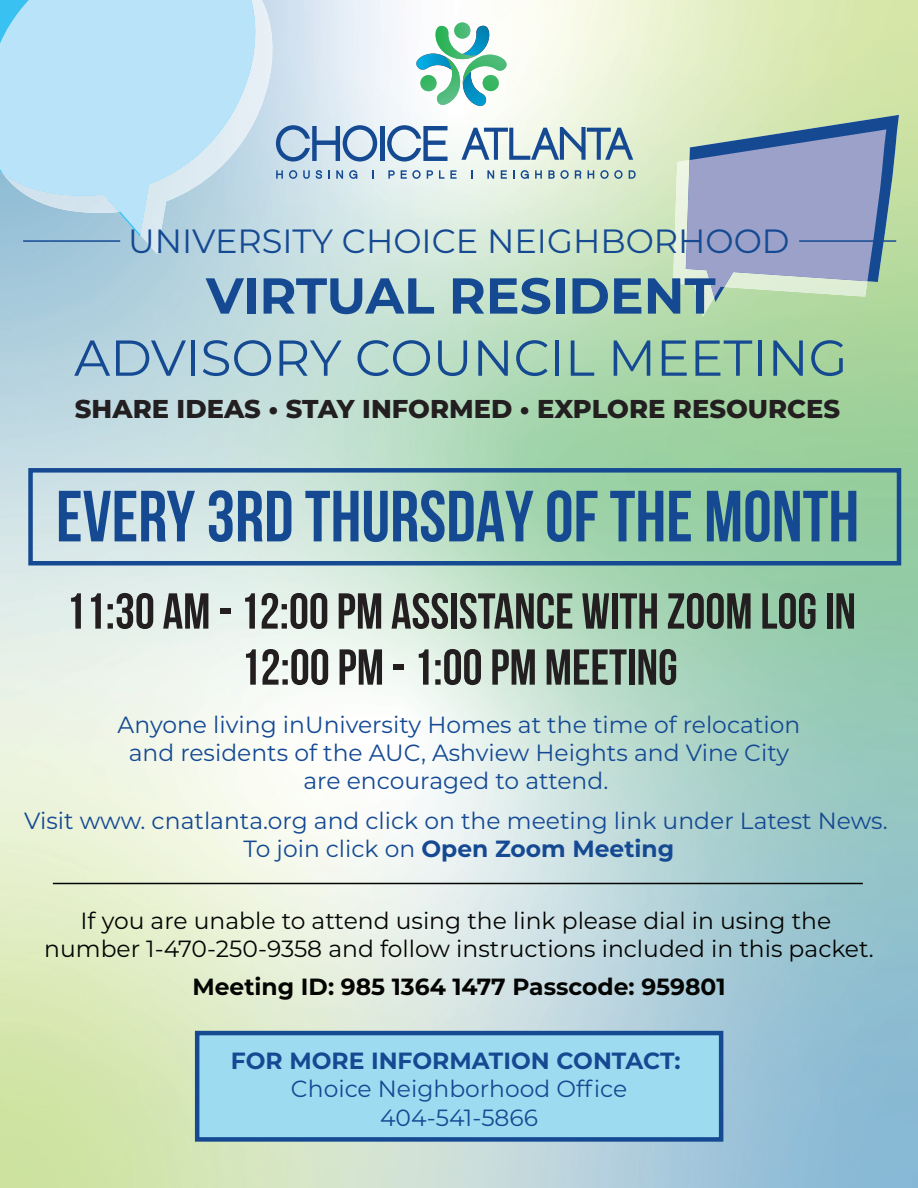
<style>
.page{position:relative;width:918px;height:1188px;background:#fff}
.page>*{position:absolute;margin:0;border:0;box-sizing:border-box;transform-origin:0 0}
.t1{font:700 72.3px "Bebas Neue";color:#154a93}
.t2{font:700 50.4px/56.1px "Bebas Neue";color:#231f20;text-align:center}
.t3{font:50.4px "Montserrat";color:#154a93}
.t4{font:700 50.4px "Montserrat";color:#154a93}
.t5{font:33.6px "Montserrat";color:#154a93}
.t6{font:800 25.8px "Montserrat";color:#231f20}
.t7{font:23.4px/28px "Montserrat";color:#154a93;text-align:center}
.t8{font:23.4px/28px "Montserrat";color:#040503;text-align:center}
.t9{font:700 23.4px "Montserrat";color:#040503}
.t10{font:700 23.4px "Montserrat";color:#154a93}
.s1{font-weight:700}
</style>
<div class="page">
<img style="left:216px;top:0;width:323px;height:648px">
<img style="left:539px;top:162px;width:162px;height:1026px">
<img style="left:864px;top:162px;width:54px;height:1026px">
<img style="left:701px;top:317px;width:163px;height:871px">
<div style="left:195px;top:1031px;width:528px;height:111px;background:#9ddbf0;border:4px solid #154a93"></div>
<img style="left:673px;top:160px;width:194px;height:157px">
<svg style="left:686px;top:115px;width:214px;height:187px;background:#99a9be"></svg>
<img style="left:3px;top:0;width:288px;height:254px">
<svg style="left:0;top:0;width:268px;height:235px;background:#badff2"></svg>
<hr style="left:799px;top:240px;width:97px;height:2px;background:#154a93">
<hr style="left:23px;top:240px;width:97px;height:2px;background:#154a93">
<div style="left:28px;top:468px;width:873px;height:97px;border:4px solid #154a93"></div>
<svg style="left:415px;top:22px;width:93px;height:86px"></svg>
<img style="left:436px;top:26px;width:41px;height:33px">
<img style="left:454px;top:22px;width:16px;height:17px">
<img style="left:463px;top:55px;width:44px;height:29px">
<img style="left:483px;top:75px;width:16px;height:16px">
<img style="left:437px;top:57px;width:23px;height:48px">
<img style="left:420px;top:75px;width:17px;height:16px">
<svg style="left:276px;top:125px;width:101px;height:37px;background:#99b4d1"></svg>
<hr style="left:380px;top:126px;width:4px;height:35px;background:#154a93">
<svg style="left:387px;top:125px;width:61px;height:37px"></svg>
<svg style="left:461px;top:127px;width:172px;height:33px"></svg>
<svg style="left:276px;top:170px;width:7px;height:9px"></svg>
<svg style="left:289px;top:170px;width:8px;height:9px"></svg>
<svg style="left:303px;top:170px;width:7px;height:9px"></svg>
<svg style="left:316px;top:170px;width:6px;height:9px"></svg>
<svg style="left:328px;top:170px;width:2px;height:9px"></svg>
<svg style="left:336px;top:170px;width:7px;height:9px"></svg>
<svg style="left:349px;top:170px;width:8px;height:9px"></svg>
<svg style="left:388px;top:170px;width:7px;height:9px"></svg>
<svg style="left:401px;top:170px;width:20px;height:9px"></svg>
<svg style="left:427px;top:170px;width:6px;height:9px"></svg>
<svg style="left:439px;top:170px;width:18px;height:9px"></svg>
<svg style="left:471px;top:170px;width:2px;height:9px"></svg>
<svg style="left:487px;top:170px;width:7px;height:9px"></svg>
<svg style="left:501px;top:170px;width:6px;height:9px"></svg>
<svg style="left:513px;top:170px;width:2px;height:9px"></svg>
<svg style="left:521px;top:170px;width:8px;height:9px"></svg>
<svg style="left:535px;top:170px;width:7px;height:9px"></svg>
<svg style="left:548px;top:170px;width:21px;height:9px"></svg>
<svg style="left:575px;top:170px;width:6px;height:9px"></svg>
<svg style="left:588px;top:170px;width:6px;height:9px"></svg>
<svg style="left:600px;top:170px;width:23px;height:9px"></svg>
<svg style="left:629px;top:170px;width:7px;height:9px"></svg>
<hr style="left:53px;top:883px;width:810px;height:1px;background:#040503">
<h3 class="t5" style="left:128px;top:218px;width:663px">UNIVERSITY CHOICE NEIGHBORHOOD</h3>
<h2 class="t4" style="left:206px;top:259px;width:511px">VIRTUAL RESIDENT</h2>
<h2 class="t3" style="left:74px;top:323px;width:775px">ADVISORY COUNCIL MEETING</h2>
<p class="t6" style="left:75px;top:390px;width:767px">SHARE IDEAS • STAY INFORMED • EXPLORE RESOURCES</p>
<h1 class="t1" style="left:56px;top:477px;width:805px">EVERY 3RD THURSDAY OF THE MONTH</h1>
<h2 class="t2" style="left:66px;top:583px;width:792px">11:30 AM - 12:00 PM ASSISTANCE WITH ZOOM LOG IN<br>12:00 PM - 1:00 PM MEETING</h2>
<p class="t7" style="left:118px;top:710px;width:684px">Anyone living inUniversity Homes at the time of relocation and residents of the AUC, Ashview Heights and Vine City are encouraged to attend.</p>
<p class="t7" style="left:24px;top:806px;width:865px">Visit www. cnatlanta.org and click on the meeting link under Latest News.<br>To join click on <span class="s1">Open Zoom Meeting</span></p>
<p class="t8" style="left:44px;top:906px;width:831px">If you are unable to attend using the link please dial in using the number 1-470-250-9358 and follow instructions included in this packet.</p>
<p class="t9" style="left:192px;top:970px;width:535px">Meeting ID: 985 1364 1477 Passcode: 959801</p>
<p class="t10" style="left:231px;top:1044px;width:451px">FOR MORE INFORMATION CONTACT:</p>
<p class="t7" style="left:291px;top:1074px;width:338px">Choice Neighborhood Office<br>404-541-5866</p>
</div>
